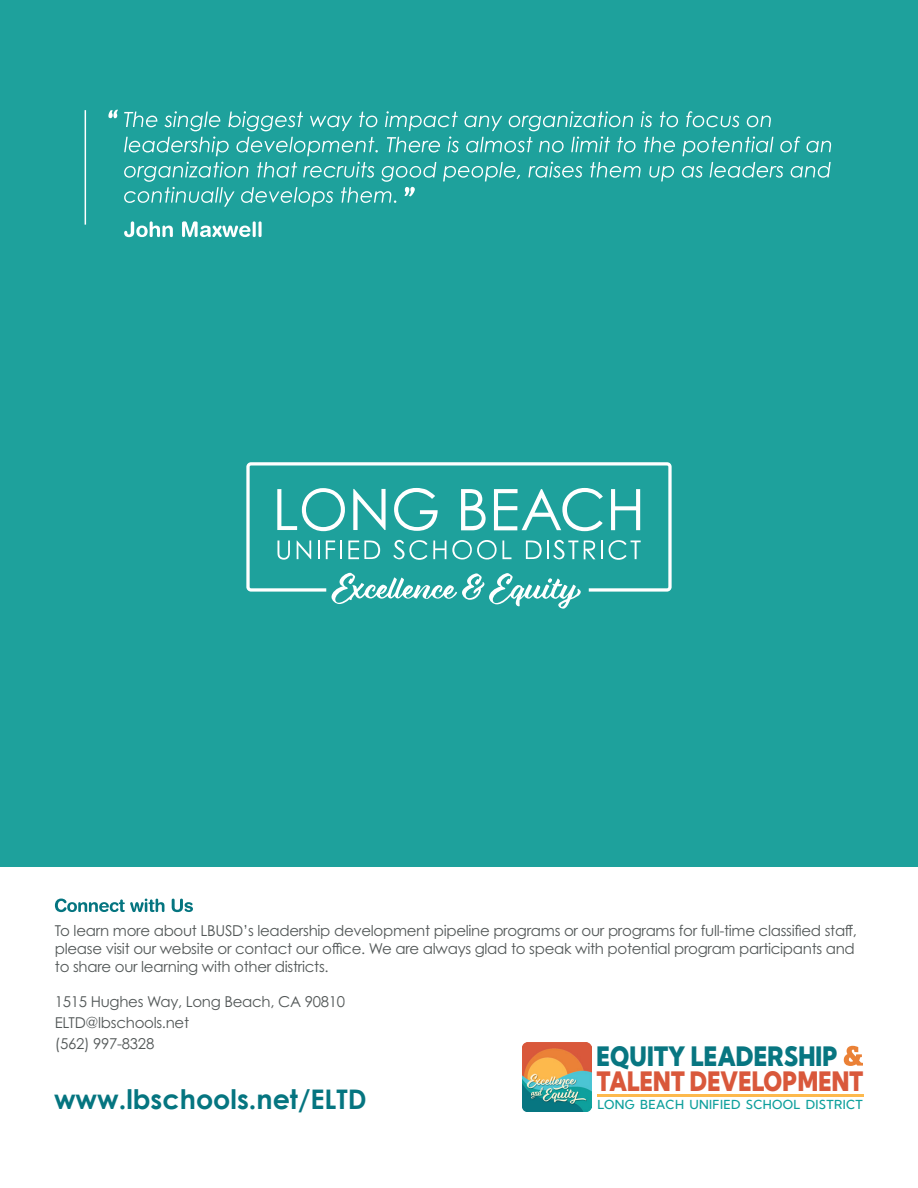
<style>
.page{position:relative;width:918px;height:1188px;background:#fff}
.page>*{position:absolute;margin:0;border:0;box-sizing:border-box;transform-origin:0 0}
.t1{font:700 27px "Century Gothic";color:#057580}
.t2{font:26.7px "Kumbh Sans";letter-spacing:.01em;color:#d9583b;scale:.84 1}
.t3{font:26.7px "Kumbh Sans";letter-spacing:.01em;color:#087681;scale:.86 1}
.t4{font:15px/18px "Century Gothic Pro";letter-spacing:-.02em;color:#535858}
.t5{font:12.45px "Kumbh Sans";letter-spacing:.025em;color:#0ea09c}
</style>
<div class="page">
<div style="left:0;top:0;width:918px;height:866px;background:#1ea19c"></div>
<svg style="left:246px;top:462px;width:426px;height:130px"></svg>
<svg style="left:332px;top:573px;width:249px;height:36px"></svg>
<svg style="left:55px;top:899px;width:138px;height:13px"></svg>
<hr style="left:85px;top:110px;width:1px;height:115px;background:#fff">
<svg style="left:124px;top:111px;width:707px;height:45px"></svg>
<svg style="left:124px;top:221px;width:138px;height:16px"></svg>
<svg style="left:124px;top:162px;width:707px;height:45px"></svg>
<svg style="left:108px;top:110px;width:10px;height:8px"></svg>
<img style="left:597px;top:1095px;width:266px;height:2px">
<svg style="left:844px;top:1046px;width:19px;height:20px"></svg>
<img style="left:523px;top:1042px;width:69px;height:69px">
<p class="t4" style="left:55px;top:921px;width:804px">To learn more about LBUSD’s leadership development pipeline programs or our programs for full-time classified staff, please visit our website or contact our office. We are always glad to speak with potential program participants and to share our learning with other districts.</p>
<p class="t4" style="left:55px;top:993px;width:292px">1515 Hughes Way, Long Beach, CA 90810</p>
<p class="t4" style="left:55px;top:1014px;width:136px">ELTD@lbschools.net</p>
<p class="t4" style="left:55px;top:1035px;width:101px">(562) 997-8328</p>
<p class="t3" style="left:596px;top:1039px;width:282px">EQUITY LEADERSHIP</p>
<p class="t1" style="left:54px;top:1079px;width:314px">www.lbschools.net/ELTD</p>
<p class="t2" style="left:597px;top:1065px;width:319px">TALENT DEVELOPMENT</p>
<p class="t5" style="left:598px;top:1096px;width:267px">LONG BEACH UNIFIED SCHOOL DISTRICT</p>
</div>
